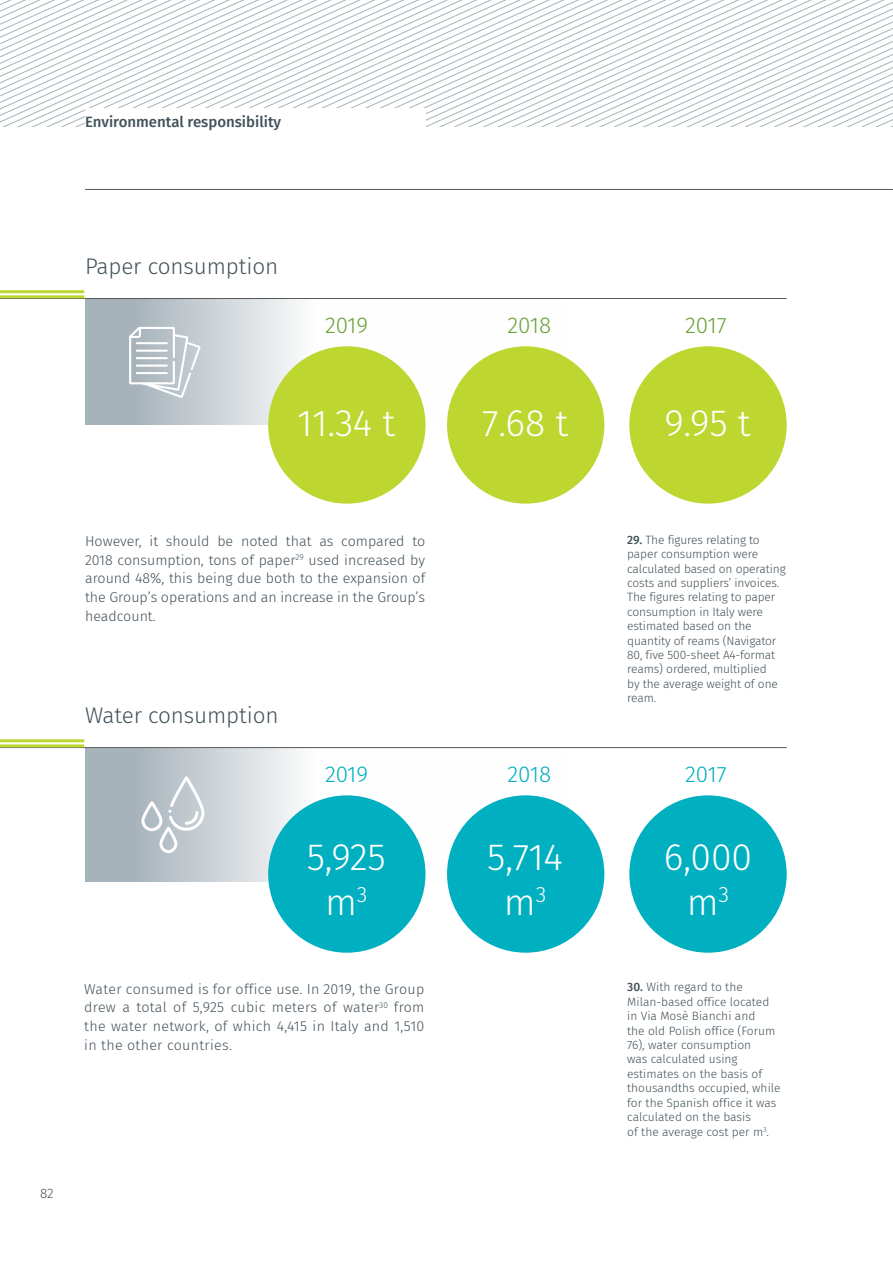
<style>
.page{position:relative;width:893px;height:1263px;background:#fff}
.page>*{position:absolute;margin:0;border:0;box-sizing:border-box;transform-origin:0 0}
.t1{font:300 37.5px/45px "Fira Sans";letter-spacing:-.005em;color:#fff;text-align:center}
.t2{font:300 22.5px "Fira Sans";letter-spacing:-.005em;color:#425159}
.t3{font:300 22.5px "Fira Sans";letter-spacing:-.005em;color:#68a335}
.t4{font:300 22.5px "Fira Sans";letter-spacing:-.005em;color:#00b0c0}
.t5{font:500 15px "Fira Sans";color:#425159}
.t6{font:300 14.25px/18.8px "Fira Sans";color:#425159;text-align:justify}
.t7{font:300 13.5px "Fira Sans";color:#425159}
.t8{font:300 12px/14.4px "Fira Sans";letter-spacing:-.01em;color:#425159}
.s1{font-weight:500}
</style>
<div class="page">
<svg style="left:0;top:0;width:893px;height:126px"></svg>
<div style="left:85px;top:108px;width:340px;height:22px;background:#fff"></div>
<svg style="left:85px;top:299px;width:477px;height:126px"></svg>
<svg style="left:85px;top:748px;width:477px;height:134px"></svg>
<hr style="left:85px;top:189px;width:808px;height:1px;background:#57585a">
<hr style="left:0;top:298px;width:787px;height:1px;background:#57585a">
<hr style="left:0;top:747px;width:787px;height:1px;background:#57585a">
<hr style="left:0;top:290px;width:84px;height:3px;background:#bed630">
<hr style="left:0;top:739px;width:84px;height:3px;background:#bed630">
<hr style="left:0;top:295px;width:84px;height:3px;background:#bed630">
<hr style="left:0;top:744px;width:84px;height:3px;background:#bed630">
<div style="left:447px;top:346px;width:157px;height:158px;background:#bed630;border-radius:50%"></div>
<div style="left:447px;top:795px;width:157px;height:158px;background:#00b0c0;border-radius:50%"></div>
<div style="left:629px;top:346px;width:158px;height:158px;background:#bed630;border-radius:50%"></div>
<div style="left:629px;top:795px;width:158px;height:158px;background:#00b0c0;border-radius:50%"></div>
<div style="left:268px;top:346px;width:157px;height:158px;background:#bed630;border-radius:50%"></div>
<div style="left:268px;top:795px;width:157px;height:158px;background:#00b0c0;border-radius:50%"></div>
<svg style="left:129px;top:327px;width:72px;height:71px;background:#c3cbd0"></svg>
<hr style="left:136px;top:342px;width:32px;height:2px;background:#fff">
<hr style="left:136px;top:350px;width:32px;height:2px;background:#fff">
<hr style="left:136px;top:357px;width:32px;height:2px;background:#fff">
<hr style="left:136px;top:365px;width:32px;height:2px;background:#fff">
<hr style="left:136px;top:372px;width:32px;height:2px;background:#fff">
<svg style="left:141px;top:776px;width:63px;height:77px;background:#c4ccd1"></svg>
<p class="t5" style="left:85px;top:109px;width:198px">Environmental responsibility</p>
<h2 class="t2" style="left:85px;top:250px;width:195px">Paper consumption</h2>
<h2 class="t3" style="left:325px;top:309px;width:45px">2019</h2>
<h2 class="t3" style="left:508px;top:309px;width:45px">2018</h2>
<h2 class="t3" style="left:685px;top:309px;width:43px">2017</h2>
<h1 class="t1" style="left:297px;top:400px;width:99px">11.34 t</h1>
<h1 class="t1" style="left:482px;top:400px;width:87px">7.68 t</h1>
<h1 class="t1" style="left:664px;top:400px;width:88px">9.95 t</h1>
<p class="t7" style="left:40px;top:1184px;width:15px">82</p>
<p class="t6" style="left:85px;top:531px;width:342px">However, it should be noted that as compared to 2018 consumption, tons of paper<sup>29</sup> used increased by around 48%, this being due both to the expansion of the Group’s operations and an increase in the Group’s headcount.</p>
<h2 class="t2" style="left:85px;top:699px;width:195px">Water consumption</h2>
<h2 class="t4" style="left:325px;top:758px;width:45px">2019</h2>
<h2 class="t4" style="left:508px;top:758px;width:45px">2018</h2>
<p class="t8" style="left:627px;top:532px;width:160px"><span class="s1">29.</span> The figures relating to paper consumption were calculated based on operating costs and suppliers’ invoices.<br>The figures relating to paper consumption in Italy were estimated based on the quantity of reams (Navigator<br>80, five 500-sheet A4-format reams) ordered, multiplied<br>by the average weight of one ream.</p>
<h2 class="t4" style="left:685px;top:758px;width:43px">2017</h2>
<h1 class="t1" style="left:307px;top:834px;width:80px">5,925 m<sup>3</sup></h1>
<h1 class="t1" style="left:487px;top:834px;width:77px">5,714 m<sup>3</sup></h1>
<h1 class="t1" style="left:664px;top:834px;width:90px">6,000 m<sup>3</sup></h1>
<p class="t6" style="left:84px;top:979px;width:342px">Water consumed is for office use. In 2019, the Group drew a total of 5,925 cubic meters of water<sup>30</sup> from the water network, of which 4,415 in Italy and 1,510 in the other countries.</p>
<p class="t8" style="left:627px;top:980px;width:155px"><span class="s1">30.</span> With regard to the<br>Milan-based office located in Via Mosè Bianchi and<br>the old Polish office (Forum<br>76), water consumption<br>was calculated using estimates on the basis of thousandths occupied, while for the Spanish office it was calculated on the basis<br>of the average cost per m<sup>3</sup>.</p>
</div>
